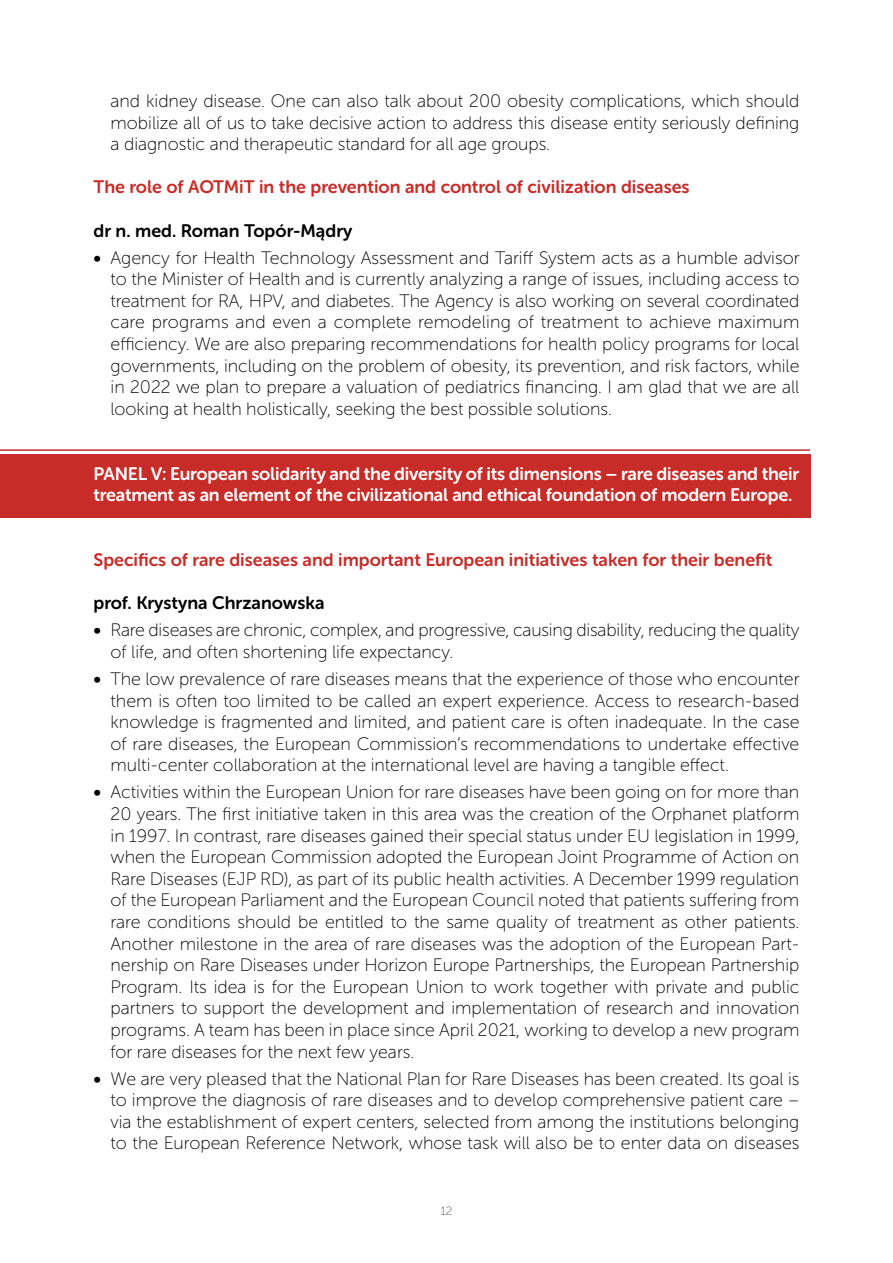
<style>
.page{position:relative;width:893px;height:1263px;background:#fff}
.page>*{position:absolute;margin:0;border:0;box-sizing:border-box;transform-origin:0 0}
.t1{font:18px/21.6px "Museo Sans Rounded 100";color:#000001;text-align:justify}
.t2{font:18px/21.6px "Museo Sans Rounded 700";letter-spacing:-.01em;color:#fff}
.t3{font:18px "Museo Sans Rounded 700";color:#c82c28}
.t4{font:18px "Museo Sans Rounded 700";color:#000001}
.t5{font:12px "Museo Sans Rounded 100";color:#57585a}
.s1{font-family:"Museo Sans Rounded 700"}
</style>
<div class="page">
<div style="left:0;top:454px;width:810px;height:64px;background:#c82c28"></div>
<hr style="left:0;top:449px;width:810px;height:2px;background:#c82c28">
<p class="t1" style="left:111px;top:90px;width:690px">and kidney disease. One can also talk about 200 obesity complications, which should mobilize all of us to take decisive action to address this disease entity seriously defining a diagnostic and therapeutic standard for all age groups.</p>
<p class="t3" style="left:94px;top:177px;width:598px">The role of AOTMiT in the prevention and control of civilization diseases</p>
<p class="t4" style="left:94px;top:220px;width:260px">dr n. med. Roman Topór-Mądry</p>
<p class="t1" style="left:111px;top:247px;width:690px;text-indent:-17px"><span class="s1">•</span> Agency for Health Technology Assessment and Tariff System acts as a humble advisor to the Minister of Health and is currently analyzing a range of issues, including access to treatment for RA, HPV, and diabetes. The Agency is also working on several coordinated care programs and even a complete remodeling of treatment to achieve maximum efficiency. We are also preparing recommendations for health policy programs for local governments, including on the problem of obesity, its prevention, and risk factors, while in 2022 we plan to prepare a valuation of pediatrics financing. I am glad that we are all looking at health holistically, seeking the best possible solutions.</p>
<p class="t2" style="left:94px;top:463px;width:707px">PANEL V: European solidarity and the diversity of its dimensions – rare diseases and their treatment as an element of the civilizational and ethical foundation of modern Europe.</p>
<p class="t3" style="left:94px;top:550px;width:680px">Specifics of rare diseases and important European initiatives taken for their benefit</p>
<p class="t4" style="left:94px;top:593px;width:233px">prof. Krystyna Chrzanowska</p>
<p class="t1" style="left:111px;top:619px;width:690px;text-indent:-17px"><span class="s1">•</span> Rare diseases are chronic, complex, and progressive, causing disability, reducing the quality of life, and often shortening life expectancy.</p>
<p class="t1" style="left:111px;top:668px;width:690px;text-indent:-17px"><span class="s1">•</span> The low prevalence of rare diseases means that the experience of those who encounter them is often too limited to be called an expert experience. Access to research-based knowledge is fragmented and limited, and patient care is often inadequate. In the case of rare diseases, the European Commission’s recommendations to undertake effective multi-center collaboration at the international level are having a tangible effect.</p>
<p class="t1" style="left:111px;top:781px;width:690px;text-indent:-17px"><span class="s1">•</span> Activities within the European Union for rare diseases have been going on for more than 20 years. The first initiative taken in this area was the creation of the Orphanet platform in 1997. In contrast, rare diseases gained their special status under EU legislation in 1999, when the European Commission adopted the European Joint Programme of Action on Rare Diseases (EJP RD), as part of its public health activities. A December 1999 regulation of the European Parliament and the European Council noted that patients suffering from rare conditions should be entitled to the same quality of treatment as other patients.<br>Another milestone in the area of rare diseases was the adoption of the European Part&shy;nership on Rare Diseases under Horizon Europe Partnerships, the European Partnership Program. Its idea is for the European Union to work together with private and public partners to support the development and implementation of research and innovation programs. A team has been in place since April 2021, working to develop a new program for rare diseases for the next few years.</p>
<p class="t1" style="left:111px;top:1068px;width:690px;text-indent:-17px"><span class="s1">•</span> We are very pleased that the National Plan for Rare Diseases has been created. Its goal is to improve the diagnosis of rare diseases and to develop comprehensive patient care – via the establishment of expert centers, selected from among the institutions belonging to the European Reference Network, whose task will also be to enter data on diseases</p>
<p class="t5" style="left:441px;top:1204px;width:13px">12</p>
</div>
